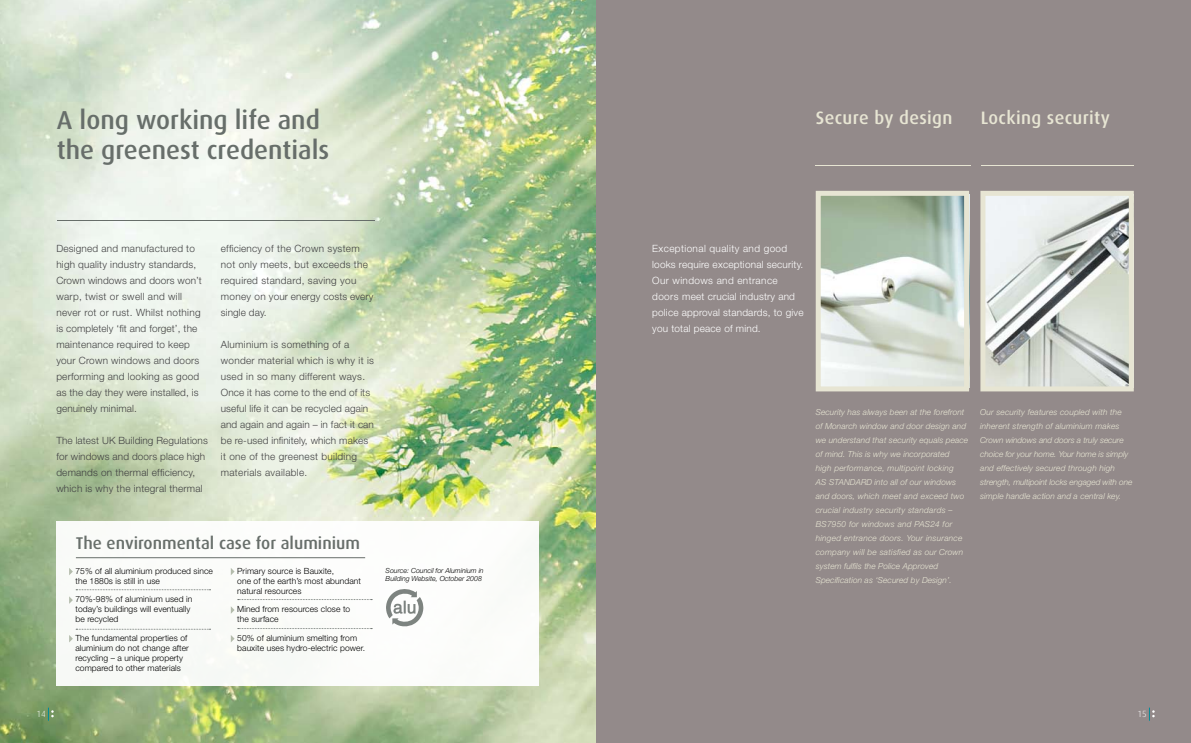
<style>
.page{position:relative;width:1191px;height:743px;background:#fff}
.page>*{position:absolute;margin:0;border:0;box-sizing:border-box;transform-origin:0 0}
.t1{font:500 26px/30px "Dax";color:#676e6a}
.t2{font:500 18px "Dax";letter-spacing:.02em;color:#e7e5d3}
.t3{font:500 17px "Dax";color:#676e6a}
.t4{font:300 10px/16px "Helvetica Neue";letter-spacing:.02em;color:#414142}
.t5{font:300 10px/16px "Helvetica Neue";letter-spacing:.02em;color:#fff}
.t6{font:300 9px "Dax";color:#fff}
.t7{font:300 8.5px/10px "Helvetica Neue";letter-spacing:.01em;color:#000}
.t8{font:italic 300 8.3px/14px "Helvetica Neue";letter-spacing:.01em;color:#e7e5d3}
.t9{font:italic 300 7px/8.4px "Helvetica Neue";color:#000}
</style>
<div class="page">
<div style="left:595px;top:0;width:596px;height:743px;background:#938a8a"></div>
<img style="left:0;top:0;width:595px;height:743px">
<hr style="left:58px;top:220px;width:317px;height:1px;background:#676e6a">
<svg style="left:48px;top:707px;width:6px;height:13px"></svg>
<svg style="left:1149px;top:707px;width:5px;height:13px"></svg>
<div style="left:57px;top:522px;width:482px;height:164px;background:#fff"></div>
<svg style="left:386px;top:589px;width:37px;height:38px"></svg>
<svg style="left:69px;top:568px;width:4px;height:7px"></svg>
<svg style="left:76px;top:589px;width:134px;height:1px"></svg>
<hr style="left:76px;top:557px;width:289px;height:1px;background:#676e6a">
<svg style="left:69px;top:596px;width:4px;height:8px"></svg>
<svg style="left:69px;top:629px;width:141px;height:13px"></svg>
<svg style="left:231px;top:568px;width:4px;height:7px"></svg>
<svg style="left:231px;top:606px;width:4px;height:8px"></svg>
<svg style="left:231px;top:635px;width:4px;height:7px"></svg>
<svg style="left:238px;top:599px;width:134px;height:1px"></svg>
<svg style="left:238px;top:628px;width:134px;height:1px"></svg>
<div style="left:805px;top:451px;width:11px;height:25px;background:#938a8a"></div>
<div style="left:969px;top:455px;width:12px;height:24px;background:#938a8a"></div>
<img style="left:821px;top:197px;width:142px;height:188px">
<div style="left:815px;top:191px;width:154px;height:200px;border:5px solid #e7e5d3"></div>
<img style="left:986px;top:197px;width:141px;height:188px">
<div style="left:980px;top:191px;width:153px;height:200px;border:5px solid #e7e5d3"></div>
<hr style="left:815px;top:165px;width:376px;height:1px;background:#e7e5d3">
<div style="left:970px;top:152px;width:10px;height:33px;background:#938a8a"></div>
<div style="left:1134px;top:152px;width:57px;height:33px;background:#938a8a"></div>
<h1 class="t1" style="left:57px;top:105px;width:274px">A long working life and the greenest credentials</h1>
<p class="t4" style="left:56px;top:240px;width:147px">Designed and manufactured to high quality industry standards,<br>Crown windows and doors won’t warp, twist or swell and will never rot or rust. Whilst nothing is completely ‘fit and forget’, the maintenance required to keep your Crown windows and doors performing and looking as good as the day they were installed, is genuinely minimal.</p>
<p class="t4" style="left:56px;top:432px;width:153px">The latest UK Building Regulations for windows and doors place high demands on thermal efficiency, which is why the integral thermal</p>
<p class="t4" style="left:221px;top:240px;width:154px">efficiency of the Crown system not only meets, but exceeds the required standard, saving you money on your energy costs every single day.</p>
<p class="t4" style="left:221px;top:336px;width:155px">Aluminium is something of a wonder material which is why it is used in so many different ways.<br>Once it has come to the end of its useful life it can be recycled again and again and again – in fact it can be re-used infinitely, which makes it one of the greenest building materials available.</p>
<h3 class="t3" style="left:76px;top:533px;width:286px">The environmental case for aluminium</h3>
<p class="t7" style="left:75px;top:565px;width:139px">75% of all aluminium produced since the 1880s is still in use</p>
<p class="t7" style="left:75px;top:594px;width:118px">70%-98% of aluminium used in today’s buildings will eventually be recycled</p>
<p class="t7" style="left:75px;top:632px;width:115px">The fundamental properties of aluminium do not change after recycling – a unique property compared to other materials</p>
<p class="t7" style="left:237px;top:565px;width:125px">Primary source is Bauxite,<br>one of the earth’s most abundant natural resources</p>
<p class="t7" style="left:237px;top:604px;width:115px">Mined from resources close to the surface</p>
<p class="t7" style="left:237px;top:632px;width:129px">50% of aluminium smelting from bauxite uses hydro-electric power.</p>
<p class="t9" style="left:386px;top:566px;width:100px">Source: Council for Aluminium in<br>Building Website, October 2008</p>
<h2 class="t2" style="left:816px;top:107px;width:138px">Secure by design</h2>
<h2 class="t2" style="left:980px;top:107px;width:131px">Locking security</h2>
<p class="t5" style="left:652px;top:240px;width:153px">Exceptional quality and good looks require exceptional security.<br>Our windows and entrance doors meet crucial industry and police approval standards, to give you total peace of mind.</p>
<p class="t8" style="left:815px;top:405px;width:154px">Security has always been at the forefront of Monarch window and door design and we understand that security equals peace of mind. This is why we incorporated<br>high performance, multipoint locking<br>AS STANDARD into all of our windows and doors, which meet and exceed two crucial industry security standards – BS7950 for windows and PAS24 for hinged entrance doors. Your insurance company will be satisfied as our Crown system fulfils the Police Approved Specification as ‘Secured by Design’.</p>
<p class="t8" style="left:980px;top:405px;width:154px">Our security features coupled with the inherent strength of aluminium makes Crown windows and doors a truly secure choice for your home. Your home is simply and effectively secured through high strength, multipoint locks engaged with one simple handle action and a central key.</p>
<p class="t6" style="left:37px;top:709px;width:11px">14</p>
<p class="t6" style="left:1137px;top:709px;width:11px">15</p>
</div>
